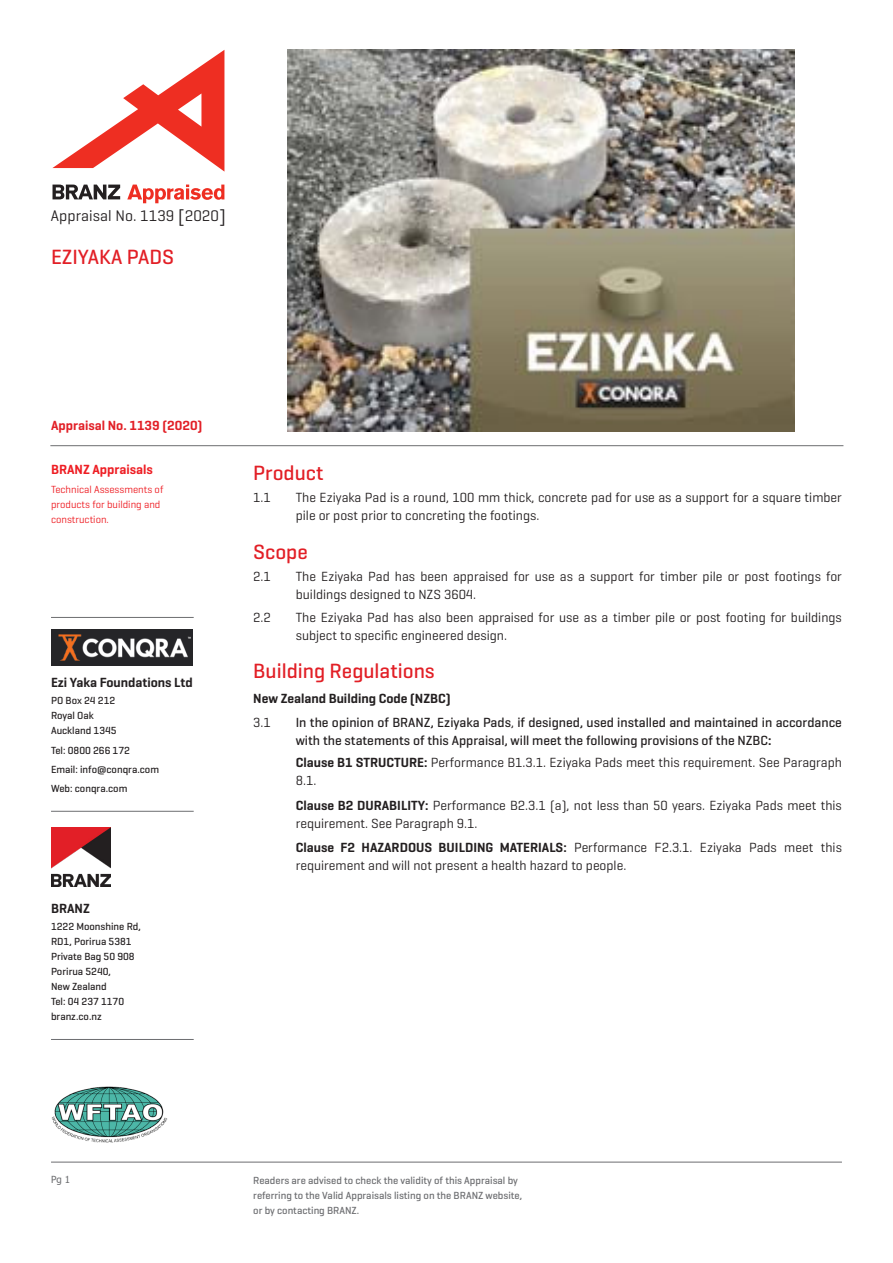
<style>
.page{position:relative;width:893px;height:1263px;background:#fff}
.page>*{position:absolute;margin:0;border:0;box-sizing:border-box;transform-origin:0 0}
.H3_Geo_P{font:500 21px "Geogrotesque";color:#e21f26}
.t1{font:15.6px "Geogrotesque";letter-spacing:.005em;color:#231f20}
.Body_INDENT{font:13.5px/18px "Geogrotesque";color:#231f20}
.t2{font:500 13.5px/18px "Geogrotesque";color:#231f20}
.H5_Geo_P_INDENT{font:600 13.5px "Geogrotesque";color:#231f20}
.H5_Geo_P{font:600 13.5px "Geogrotesque";color:#231f20}
.H4_Geo_P{font:600 13.5px "Geogrotesque";color:#e21f26}
.Body{font:600 13.5px "Geogrotesque";color:#ee1d23}
.Small_Body_Geo_P{font:500 10.5px/15px "Geogrotesque";color:#231f20}
.Small_Body_Geo_P-2{font:500 10.5px/15px "Geogrotesque";color:#6c6d70}
.Body-2{font:10.5px/15px "Geogrotesque";color:#ee1d23}
.t3{font:9.75px "Tahoma";color:#6c6d70}
.s1{font-size:18.3px}
.s2{font-weight:400}
.s3{font-weight:600}
</style>
<div class="page">
<hr style="left:51px;top:617px;width:143px;height:1px;background:#6c6d70">
<img style="left:51px;top:629px;width:142px;height:36px">
<hr style="left:51px;top:811px;width:143px;height:1px;background:#6c6d70">
<img style="left:51px;top:827px;width:60px;height:60px">
<hr style="left:51px;top:1039px;width:143px;height:1px;background:#6c6d70">
<hr style="left:50px;top:445px;width:793px;height:1px;background:#6c6d70">
<hr style="left:51px;top:1162px;width:791px;height:1px;background:#6c6d70">
<img style="left:51px;top:1086px;width:117px;height:57px">
<svg style="left:52px;top:50px;width:172px;height:122px"></svg>
<svg style="left:127px;top:185px;width:97px;height:18px"></svg>
<svg style="left:53px;top:185px;width:67px;height:14px"></svg>
<img style="left:287px;top:50px;width:508px;height:381px">
<p class="t1" style="left:51px;top:206px;width:176px">Appraisal No. 1139 <span class="s1">[</span>2020<span class="s1">]</span></p>
<p class="H3_Geo_P" style="left:51px;top:244px;width:125px">EZIYAKA PADS</p>
<p class="H4_Geo_P" style="left:51px;top:417px;width:153px">Appraisal No. 1139 (2020)</p>
<p class="Body" style="left:51px;top:461px;width:103px">BRANZ Appraisals</p>
<p class="Body-2" style="left:51px;top:482px;width:114px">Technical Assessments of products for building and construction.</p>
<p class="H5_Geo_P" style="left:51px;top:674px;width:143px">Ezi Yaka Foundations Ltd</p>
<p class="Small_Body_Geo_P" style="left:51px;top:693px;width:66px">PO Box 24 212</p>
<p class="Small_Body_Geo_P" style="left:51px;top:708px;width:44px">Royal Oak</p>
<p class="Small_Body_Geo_P" style="left:51px;top:723px;width:67px">Auckland 1345</p>
<p class="Small_Body_Geo_P" style="left:51px;top:742px;width:80px">Tel: 0800 266 172</p>
<p class="Small_Body_Geo_P" style="left:51px;top:762px;width:110px">Email: info@conqra.com</p>
<p class="Small_Body_Geo_P" style="left:51px;top:781px;width:78px">Web: conqra.com</p>
<p class="H5_Geo_P" style="left:51px;top:900px;width:40px">BRANZ</p>
<p class="Small_Body_Geo_P" style="left:51px;top:919px;width:91px">1222 Moonshine Rd,</p>
<p class="Small_Body_Geo_P" style="left:51px;top:934px;width:82px">RD1, Porirua 5381</p>
<p class="Small_Body_Geo_P" style="left:51px;top:949px;width:85px">Private Bag 50 908</p>
<p class="Small_Body_Geo_P" style="left:51px;top:964px;width:62px">Porirua 5240,<br>New Zealand</p>
<p class="Small_Body_Geo_P" style="left:51px;top:994px;width:75px">Tel: 04 237 1170</p>
<p class="Small_Body_Geo_P" style="left:51px;top:1009px;width:52px">branz.co.nz</p>
<p class="H3_Geo_P" style="left:253px;top:460px;width:72px">Product</p>
<p class="Body_INDENT" style="left:253px;top:488px;width:19px">1.1</p>
<p class="Body_INDENT" style="left:296px;top:488px;width:548px">The Eziyaka Pad is a round, 100 mm thick, concrete pad for use as a support for a square timber pile or post prior to concreting the footings.</p>
<p class="H3_Geo_P" style="left:253px;top:539px;width:56px">Scope</p>
<p class="Body_INDENT" style="left:253px;top:567px;width:19px">2.1</p>
<p class="Body_INDENT" style="left:296px;top:567px;width:548px">The Eziyaka Pad has been appraised for use as a support for timber pile or post footings for buildings designed to NZS 3604.</p>
<p class="Body_INDENT" style="left:253px;top:607px;width:19px">2.2</p>
<p class="Body_INDENT" style="left:296px;top:607px;width:548px">The Eziyaka Pad has also been appraised for use as a timber pile or post footing for buildings subject to specific engineered design.</p>
<p class="H3_Geo_P" style="left:253px;top:658px;width:183px">Building Regulations</p>
<p class="H5_Geo_P_INDENT" style="left:253px;top:690px;width:199px">New Zealand Building Code (NZBC)</p>
<p class="Body_INDENT" style="left:253px;top:713px;width:19px">3.1</p>
<p class="t2" style="left:296px;top:713px;width:548px">In the opinion of BRANZ, Eziyaka Pads<span class="s2">,</span> if designed, used installed and maintained in accordance with the statements of this Appraisal, will meet the following provisions of the NZBC<span class="s3">:</span></p>
<p class="Body_INDENT" style="left:296px;top:753px;width:548px"><span class="s3">Clause B1 STRUCTURE:</span> Performance B1.3.1. Eziyaka Pads meet this requirement. See Paragraph<br>8.1.</p>
<p class="Body_INDENT" style="left:296px;top:796px;width:548px"><span class="s3">Clause B2 DURABILITY:</span> Performance B2.3.1 (a), not less than 50 years. Eziyaka Pads meet this requirement. See Paragraph 9.1.</p>
<p class="Body_INDENT" style="left:296px;top:838px;width:548px"><span class="s3">Clause F2 HAZARDOUS BUILDING MATERIALS:</span> Performance F2.3.1. Eziyaka Pads meet this requirement and will not present a health hazard to people.</p>
<p class="t3" style="left:51px;top:1173px;width:21px">Pg 1</p>
<p class="Small_Body_Geo_P-2" style="left:253px;top:1172px;width:270px">Readers are advised to check the validity of this Appraisal by referring to the Valid Appraisals listing on the BRANZ website, or by contacting BRANZ.</p>
</div>
